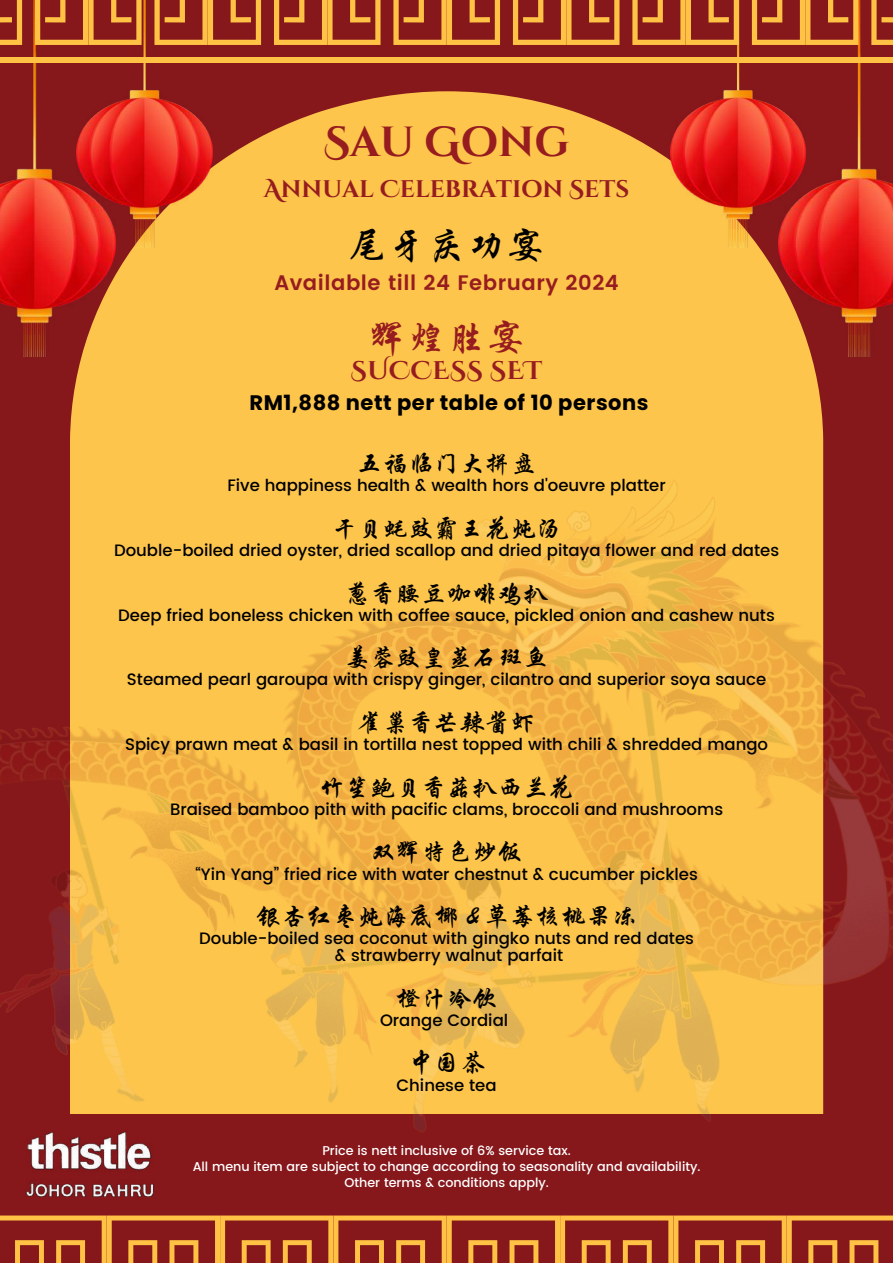
<style>
.page{position:relative;width:893px;height:1263px;background:#86171b}
.page>*{position:absolute;margin:0;border:0;box-sizing:border-box;transform-origin:0 0}
.t1{font:700 42px "Cinzel Decorative";color:#961c20}
.t2{font:38.25px "ST Xingkai";letter-spacing:.025em;color:#000}
.t3{font:38.25px "ST Xingkai";color:#961c20}
.t4{font:25.5px "ST Xingkai";color:#000}
.t5{font:700 25.5px "Cinzel Decorative";letter-spacing:.025em;color:#961c20}
.t6{font:700 24px "Cinzel Decorative";color:#961c20}
.t7{font:700 21px "Poppins";letter-spacing:.025em;color:#000}
.t8{font:600 21px "Poppins";letter-spacing:.025em;color:#961c20}
.t9{font:500 16.5px/16.9px "Poppins";color:#000;text-align:center}
.t10{font:500 12.75px/15.8px "Poppins";color:#fff;text-align:center}
</style>
<div class="page">
<div style="left:70px;top:91px;width:753px;height:388px;background:#fdc54b"></div>
<img style="left:0;top:45px;width:115px;height:311px">
<img style="left:77px;top:45px;width:135px;height:202px">
<img style="left:670px;top:45px;width:108px;height:202px">
<img style="left:778px;top:45px;width:115px;height:311px">
<img style="left:0;top:479px;width:893px;height:653px">
<div style="left:0;top:58px;width:88px;height:5px;background:#ffc244"></div>
<div style="left:88px;top:58px;width:119px;height:5px;background:#ffc244"></div>
<div style="left:207px;top:58px;width:120px;height:5px;background:#ffc244"></div>
<div style="left:327px;top:58px;width:119px;height:5px;background:#ffc244"></div>
<div style="left:446px;top:58px;width:119px;height:5px;background:#ffc244"></div>
<div style="left:566px;top:58px;width:119px;height:5px;background:#ffc244"></div>
<div style="left:685px;top:58px;width:119px;height:5px;background:#ffc244"></div>
<svg style="left:0;top:0;width:893px;height:45px"></svg>
<div style="left:805px;top:58px;width:88px;height:5px;background:#ffc244"></div>
<img style="left:20px;top:1124px;width:138px;height:73px">
<svg style="left:0;top:1215px;width:893px;height:48px"></svg>
<h1 class="t1" style="left:324px;top:115px;width:247px">SAU GONG</h1>
<h3 class="t6" style="left:264px;top:174px;width:367px">ANNUAL CELEBRATION SETS</h3>
<h2 class="t2" style="left:349px;top:226px;width:197px">尾牙庆功宴</h2>
<p class="t8" style="left:274px;top:270px;width:346px">Available till 24 February 2024</p>
<h2 class="t3" style="left:369px;top:318px;width:157px">辉煌胜宴</h2>
<h3 class="t5" style="left:351px;top:354px;width:193px">SUCCESS SET</h3>
<p class="t7" style="left:249px;top:388px;width:400px">RM1,888 nett per table of 10 persons</p>
<h3 class="t4" style="left:357px;top:451px;width:180px">五福临门大拼盘</h3>
<p class="t9" style="left:227px;top:477px;width:440px">Five happiness health &amp; wealth hors d'oeuvre platter</p>
<h3 class="t4" style="left:332px;top:515px;width:231px">干贝蚝豉霸王花炖汤</h3>
<p class="t9" style="left:114px;top:542px;width:666px">Double-boiled dried oyster, dried scallop and dried pitaya flower and red dates</p>
<h3 class="t4" style="left:344px;top:580px;width:205px">葱香腰豆咖啡鸡扒</h3>
<p class="t9" style="left:118px;top:607px;width:658px">Deep fried boneless chicken with coffee sauce, pickled onion and cashew nuts</p>
<h3 class="t4" style="left:344px;top:645px;width:205px">姜蓉豉皇蒸石斑鱼</h3>
<p class="t9" style="left:127px;top:671px;width:641px">Steamed pearl garoupa with crispy ginger, cilantro and superior soya sauce</p>
<h3 class="t4" style="left:357px;top:709px;width:180px">雀巢香芒辣酱虾</h3>
<p class="t9" style="left:125px;top:736px;width:644px">Spicy prawn meat &amp; basil in tortilla nest topped with chili &amp; shredded mango</p>
<h3 class="t4" style="left:319px;top:774px;width:256px">竹笙鲍贝香菇扒西兰花</h3>
<p class="t9" style="left:170px;top:801px;width:554px">Braised bamboo pith with pacific clams, broccoli and mushrooms</p>
<h3 class="t4" style="left:370px;top:839px;width:154px">双辉特色炒饭</h3>
<p class="t9" style="left:195px;top:865px;width:504px">“Yin Yang” fried rice with water chestnut &amp; cucumber pickles</p>
<h3 class="t4" style="left:255px;top:903px;width:383px">银杏红枣炖海底椰 &amp; 草莓核桃果冻</h3>
<p class="t9" style="left:199px;top:930px;width:496px">Double-boiled sea coconut with gingko nuts and red dates &amp; strawberry walnut parfait</p>
<h3 class="t4" style="left:395px;top:985px;width:103px">橙汁冷饮</h3>
<p class="t9" style="left:380px;top:1012px;width:130px">Orange Cordial</p>
<h3 class="t4" style="left:408px;top:1050px;width:78px">中国茶</h3>
<p class="t9" style="left:396px;top:1076px;width:102px">Chinese tea</p>
<p class="t10" style="left:193px;top:1143px;width:509px">Price is nett inclusive of 6% service tax.<br>All menu item are subject to change according to seasonality and availability.<br>Other terms &amp; conditions apply.</p>
</div>
